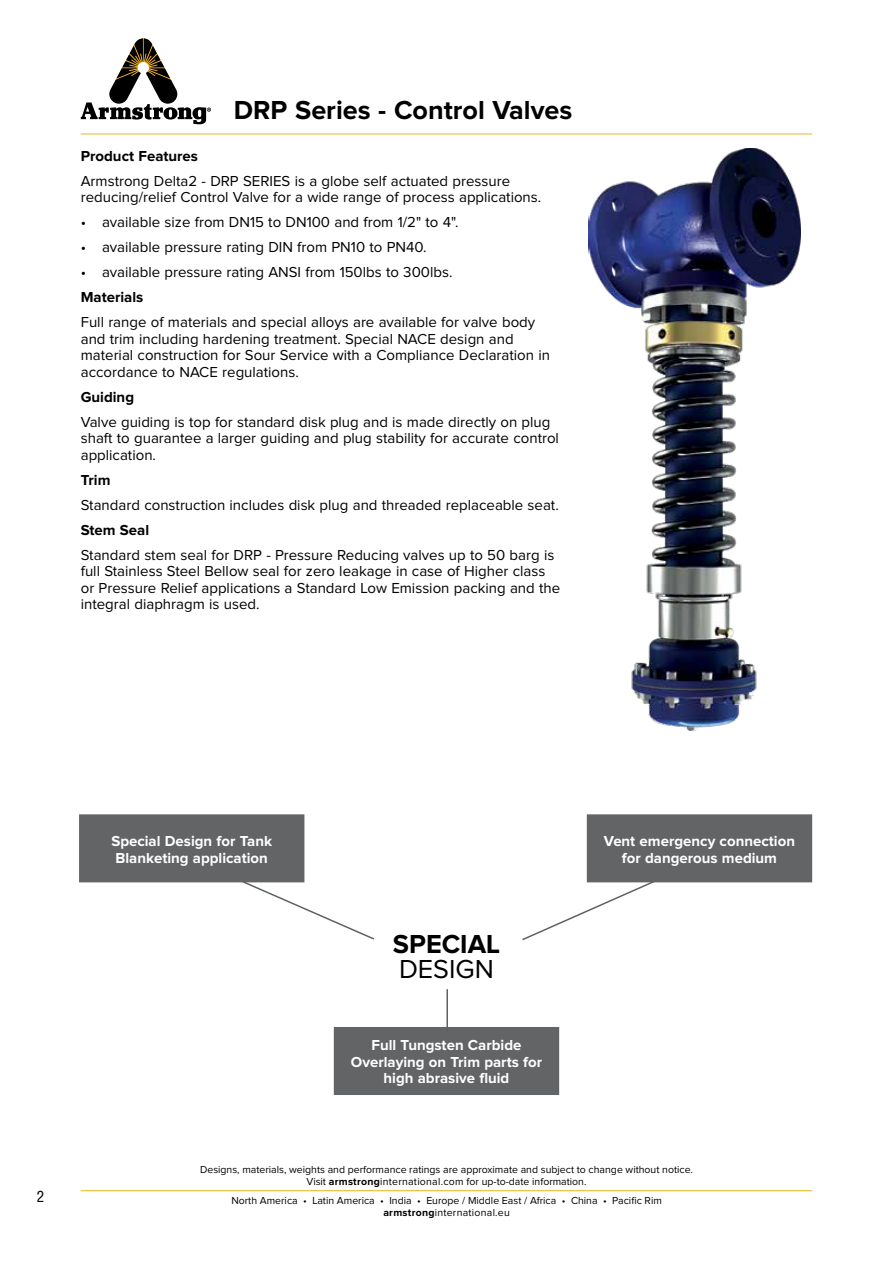
<style>
.page{position:relative;width:893px;height:1263px;background:#fff}
.page>*{position:absolute;margin:0;border:0;box-sizing:border-box;transform-origin:0 0}
.t1{font:700 27px "Proxima Nova";color:#000}
.t2{font:27px "Proxima Nova";color:#000}
.t3{font:15px/16.5px "Proxima Nova";color:#000}
.t4{font:700 15px/16.5px "Proxima Nova";color:#fff;text-align:center}
.t5{font:700 15px "Proxima Nova";color:#000}
.t6{font:condensed 15px "Helvetica LT Std";color:#000}
.t7{font:10.5px/12px "Proxima Nova";color:#000;text-align:center}
.s1{font-weight:700}
</style>
<div class="page">
<hr style="left:81px;top:134px;width:731px;height:1px;background:#e5b822">
<hr style="left:81px;top:1190px;width:731px;height:1px;background:#e5b822">
<svg style="left:81px;top:38px;width:130px;height:86px"></svg>
<img style="left:589px;top:149px;width:211px;height:582px">
<div style="left:80px;top:815px;width:224px;height:67px;background:#636466"></div>
<div style="left:79px;top:814px;width:225px;height:68px;border:2px solid #636466"></div>
<div style="left:588px;top:815px;width:223px;height:67px;background:#636466"></div>
<div style="left:587px;top:814px;width:225px;height:68px;border:2px solid #636466"></div>
<div style="left:335px;top:1028px;width:223px;height:66px;background:#636466"></div>
<div style="left:334px;top:1027px;width:225px;height:68px;border:2px solid #636466"></div>
<svg style="left:240px;top:879px;width:134px;height:61px"></svg>
<hr style="left:446px;top:989px;width:2px;height:44px;background:#5f6062">
<svg style="left:522px;top:879px;width:134px;height:62px"></svg>
<h1 class="t1" style="left:234px;top:98px;width:340px">DRP Series - Control Valves</h1>
<p class="t5" style="left:81px;top:149px;width:119px">Product Features</p>
<p class="t3" style="left:81px;top:173px;width:462px">Armstrong Delta2 - DRP SERIES is a globe self actuated pressure reducing/relief Control Valve for a wide range of process applications.</p>
<p class="t3" style="left:81px;top:215px;width:379px">• available size from DN15 to DN100 and from 1/2" to 4".</p>
<p class="t3" style="left:81px;top:240px;width:347px">• available pressure rating DIN from PN10 to PN40.</p>
<p class="t3" style="left:81px;top:265px;width:373px">• available pressure rating ANSI from 150lbs to 300lbs.</p>
<p class="t5" style="left:81px;top:290px;width:64px">Materials</p>
<p class="t3" style="left:81px;top:315px;width:471px">Full range of materials and special alloys are available for valve body and trim including hardening treatment. Special NACE design and material construction for Sour Service with a Compliance Declaration in accordance to NACE regulations.</p>
<p class="t5" style="left:81px;top:390px;width:55px">Guiding</p>
<p class="t3" style="left:81px;top:414px;width:480px">Valve guiding is top for standard disk plug and is made directly on plug shaft to guarantee a larger guiding and plug stability for accurate control application.</p>
<p class="t5" style="left:81px;top:473px;width:31px">Trim</p>
<p class="t3" style="left:81px;top:497px;width:480px">Standard construction includes disk plug and threaded replaceable seat.</p>
<p class="t5" style="left:81px;top:523px;width:70px">Stem Seal</p>
<p class="t3" style="left:81px;top:547px;width:481px">Standard stem seal for DRP - Pressure Reducing valves up to 50 barg is full Stainless Steel Bellow seal for zero leakage in case of Higher class or Pressure Relief applications a Standard Low Emission packing and the integral diaphragm is used.</p>
<p class="t6" style="left:37px;top:1187px;width:9px">2</p>
<p class="t4" style="left:111px;top:833px;width:162px;text-align:left">Special Design for Tank<br>Blanketing application</p>
<p class="t4" style="left:604px;top:833px;width:193px">Vent emergency connection for dangerous medium</p>
<h1 class="t1" style="left:393px;top:931px;width:109px">SPECIAL</h1>
<h1 class="t2" style="left:399px;top:957px;width:96px">DESIGN</h1>
<p class="t4" style="left:351px;top:1038px;width:193px">Full Tungsten Carbide<br>Overlaying on Trim parts for high abrasive fluid</p>
<p class="t7" style="left:200px;top:1164px;width:494px">Designs, materials, weights and performance ratings are approximate and subject to change without notice.<br>Visit <span class="s1">armstrong</span>international.com for up-to-date information.</p>
<p class="t7" style="left:231px;top:1195px;width:432px">North America • Latin America • India • Europe / Middle East / Africa • China • Pacific Rim <span class="s1">armstrong</span>international.eu</p>
</div>
